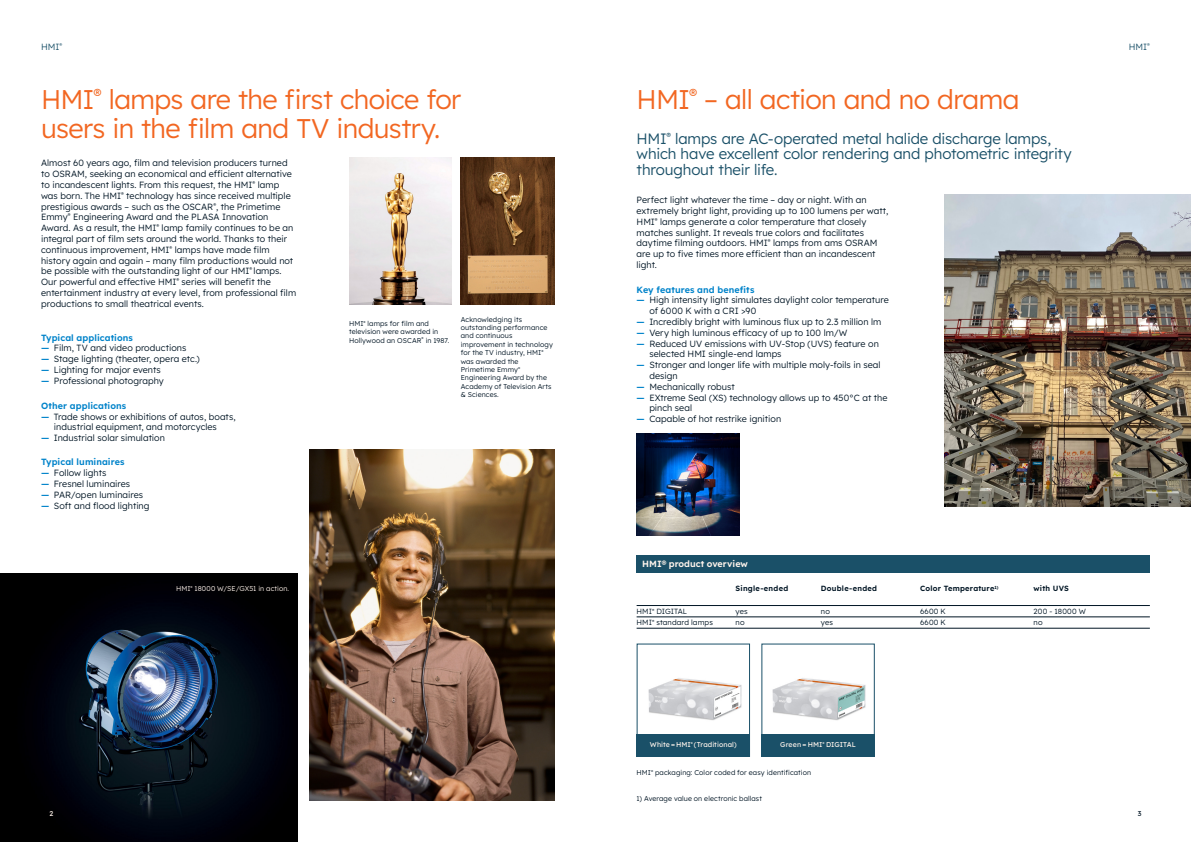
<style>
.page{position:relative;width:1191px;height:842px;background:#fff}
.page>*{position:absolute;margin:0;border:0;box-sizing:border-box;transform-origin:0 0}
.A4_Headline_27{font:300 27px/28.4px "Lexend";letter-spacing:-.025em;color:#f26722}
.A4_Headline_27-2{font:300 15px/15.8px "Lexend";letter-spacing:-.01em;color:#1a5068}
.A4_Copy_9{font:300 9px/10.8px "Lexend";letter-spacing:.005em;color:#001524}
.A4_Copy_Headline_9{font:600 9px "Lexend";letter-spacing:.005em;color:#0083ca}
.Copy{font:600 9px "Lexend";color:#fff4ec}
.A4_Copy_9-2{font:300 9px "Lexend";letter-spacing:-.005em;color:#1a5068}
.A4_Tablehead_7_5{font:600 7.5px "Lexend";letter-spacing:.03em;color:#001524}
.A4_Tables_7_5_Basic_Line{font:300 7.5px "Lexend";letter-spacing:.01em;color:#001524}
.A4_Tables_7_5_Basic_Line-2{font:300 7.5px "Lexend";letter-spacing:-.01em;color:#001524}
.A4_Tables_7_5_Basic_Line-3{font:300 7.5px "Lexend";letter-spacing:.03em;color:#001524}
.A4_Footnote_7_5{font:300 7px/8.4px "Lexend";letter-spacing:.015em;color:#001524}
.A4_Caption_7_5{font:7px "Lexend";letter-spacing:.005em;color:#fff4ec}
.A4_Caption_7_5-2{font:300 7px "Lexend";letter-spacing:.015em;color:#001524}
.A4_Footnote_7_5-2{font:300 7px "Lexend";letter-spacing:.01em;color:#fff4ec}
.A4_Copy_9-3{font:7px "Lexend";color:#fff4ec}
.A4_Copy_9-4{font:7px "Lexend";color:#001524}
.s1{font-weight:600;color:#0083ca}
</style>
<div class="page">
<img style="left:461px;top:157px;width:93px;height:148px">
<img style="left:309px;top:449px;width:245px;height:352px">
<img style="left:349px;top:157px;width:103px;height:148px">
<img style="left:0;top:574px;width:298px;height:268px">
<img style="left:772px;top:678px;width:94px;height:42px">
<div style="left:761px;top:734px;width:113px;height:23px;background:#1a5068"></div>
<img style="left:648px;top:678px;width:94px;height:42px">
<div style="left:636px;top:643px;width:114px;height:114px;border:1px solid #1a5068"></div>
<div style="left:636px;top:734px;width:114px;height:23px;background:#1a5068"></div>
<hr style="left:636px;top:605px;width:513px;height:1px;background:#001524">
<hr style="left:636px;top:617px;width:513px;height:1px;background:#001524">
<hr style="left:636px;top:628px;width:513px;height:1px;background:#001524">
<div style="left:636px;top:556px;width:513px;height:17px;background:#1a5068"></div>
<img style="left:944px;top:194px;width:247px;height:312px">
<img style="left:636px;top:434px;width:103px;height:102px">
<p class="A4_Copy_9-2" style="left:41px;top:40px;width:23px">HMI<sup>®</sup></p>
<p class="A4_Copy_9-2" style="left:1128px;top:40px;width:23px">HMI<sup>®</sup></p>
<p class="A4_Headline_27" style="left:41px;top:84px;width:422px">HMI<sup>®</sup> lamps are the first choice for users in the film and TV industry.</p>
<p class="A4_Copy_9" style="left:41px;top:157px;width:257px">Almost 60 years ago, film and television producers turned to OSRAM, seeking an economical and efficient alternative to incandescent lights. From this request, the HMI<sup>®</sup> lamp was born. The HMI<sup>®</sup> technology has since received multiple prestigious awards – such as the OSCAR<sup>®</sup>, the Primetime Emmy<sup>®</sup> Engineering Award and the PLASA Innovation Award. As a result, the HMI<sup>®</sup> lamp family continues to be an integral part of film sets around the world. Thanks to their continuous improvement, HMI<sup>®</sup> lamps have made film history again and again – many film productions would not be possible with the outstanding light of our HMI<sup>®</sup> lamps.<br>Our powerful and effective HMI<sup>®</sup> series will benefit the entertainment industry at every level, from professional film productions to small theatrical events.</p>
<p class="A4_Copy_Headline_9" style="left:41px;top:331px;width:93px">Typical applications</p>
<p class="A4_Copy_9" style="left:41px;top:342px;width:147px"><span class="s1">—</span> Film, TV and video productions</p>
<p class="A4_Copy_9" style="left:41px;top:353px;width:160px"><span class="s1">—</span> Stage lighting (theater, opera etc.)</p>
<p class="A4_Copy_9" style="left:41px;top:364px;width:121px"><span class="s1">—</span> Lighting for major events</p>
<p class="A4_Copy_9" style="left:41px;top:375px;width:124px"><span class="s1">—</span> Professional photography</p>
<p class="A4_Copy_Headline_9" style="left:41px;top:399px;width:87px">Other applications</p>
<p class="A4_Copy_9" style="left:54px;top:410px;width:183px;text-indent:-13px"><span class="s1">—</span> Trade shows or exhibitions of autos, boats, industrial equipment, and motorcycles</p>
<p class="A4_Copy_9" style="left:41px;top:432px;width:125px"><span class="s1">—</span> Industrial solar simulation</p>
<p class="A4_Copy_Headline_9" style="left:41px;top:456px;width:85px">Typical luminaires</p>
<p class="A4_Copy_9" style="left:41px;top:467px;width:67px"><span class="s1">—</span> Follow lights</p>
<p class="A4_Copy_9" style="left:41px;top:478px;width:91px"><span class="s1">—</span> Fresnel luminaires</p>
<p class="A4_Copy_9" style="left:41px;top:489px;width:103px"><span class="s1">—</span> PAR/open luminaires</p>
<p class="A4_Copy_9" style="left:41px;top:499px;width:110px"><span class="s1">—</span> Soft and flood lighting</p>
<p class="A4_Footnote_7_5-2" style="left:176px;top:583px;width:115px">HMI<sup>®</sup> 18000 W/SE/GX51 in action.</p>
<p class="A4_Footnote_7_5" style="left:349px;top:319px;width:102px">HMI<sup>®</sup> lamps for film and television were awarded in<br>Hollywood an OSCAR<sup>®</sup> in 1987.</p>
<p class="A4_Footnote_7_5" style="left:461px;top:315px;width:94px">Acknowledging its outstanding performance and continuous improvement in technology for the TV industry, HMI<sup>® </sup>was awarded the<br>Primetime Emmy<sup>®<br></sup>Engineering Award by the<br>Academy of Television Arts &amp; Sciences.</p>
<p class="A4_Headline_27" style="left:636px;top:84px;width:384px">HMI<sup>®</sup> – all action and no drama</p>
<p class="A4_Headline_27-2" style="left:636px;top:130px;width:436px">HMI<sup>®</sup> lamps are AC-operated metal halide discharge lamps, which have excellent color rendering and photometric integrity throughout their life.</p>
<p class="A4_Copy_9" style="left:636px;top:194px;width:253px">Perfect light whatever the time – day or night. With an extremely bright light, providing up to 100 lumens per watt, HMI<sup>®</sup> lamps generate a color temperature that closely matches sunlight. It reveals true colors and facilitates daytime filming outdoors. HMI<sup>®</sup> lamps from ams OSRAM are up to five times more efficient than an incandescent light.</p>
<p class="A4_Copy_Headline_9" style="left:636px;top:283px;width:119px">Key features and benefits</p>
<p class="A4_Copy_9" style="left:649px;top:294px;width:241px;text-indent:-13px"><span class="s1">—</span> High intensity light simulates daylight color temperature of 6000 K with a CRI &gt;90</p>
<p class="A4_Copy_9" style="left:636px;top:316px;width:246px"><span class="s1">—</span> Incredibly bright with luminous flux up to 2.3 million lm</p>
<p class="A4_Copy_9" style="left:636px;top:327px;width:212px"><span class="s1">—</span> Very high luminous efficacy of up to 100 lm/W</p>
<p class="A4_Copy_9" style="left:649px;top:337px;width:231px;text-indent:-13px"><span class="s1">—</span> Reduced UV emissions with UV-Stop (UVS) feature on selected HMI single-end lamps</p>
<p class="A4_Copy_9" style="left:649px;top:359px;width:233px;text-indent:-13px"><span class="s1">—</span> Stronger and longer life with multiple moly-foils in seal design</p>
<p class="A4_Copy_9" style="left:636px;top:381px;width:100px"><span class="s1">—</span> Mechanically robust</p>
<p class="A4_Copy_9" style="left:649px;top:391px;width:240px;text-indent:-13px"><span class="s1">—</span> EXtreme Seal (XS) technology allows up to 450°C at the pinch seal</p>
<p class="A4_Copy_9" style="left:636px;top:413px;width:146px"><span class="s1">—</span> Capable of hot restrike ignition</p>
<p class="Copy" style="left:642px;top:557px;width:107px">HMI® product overview</p>
<p class="A4_Tablehead_7_5" style="left:735px;top:583px;width:54px">Single-ended</p>
<p class="A4_Tablehead_7_5" style="left:821px;top:583px;width:58px">Double-ended</p>
<p class="A4_Tablehead_7_5" style="left:920px;top:583px;width:80px">Color Temperature<sup>1)</sup></p>
<p class="A4_Tablehead_7_5" style="left:1033px;top:583px;width:37px">with UVS</p>
<p class="A4_Tables_7_5_Basic_Line-2" style="left:636px;top:606px;width:52px">HMI<sup>®</sup> DIGITAL</p>
<p class="A4_Tables_7_5_Basic_Line" style="left:735px;top:606px;width:13px">yes</p>
<p class="A4_Tables_7_5_Basic_Line" style="left:821px;top:606px;width:10px">no</p>
<p class="A4_Tables_7_5_Basic_Line" style="left:920px;top:606px;width:27px">6600 K</p>
<p class="A4_Tables_7_5_Basic_Line-3" style="left:1033px;top:606px;width:54px">200 - 18000 W</p>
<p class="A4_Tables_7_5_Basic_Line" style="left:636px;top:617px;width:78px">HMI<sup>®</sup> standard lamps</p>
<p class="A4_Tables_7_5_Basic_Line" style="left:735px;top:617px;width:10px">no</p>
<p class="A4_Tables_7_5_Basic_Line" style="left:821px;top:617px;width:13px">yes</p>
<p class="A4_Tables_7_5_Basic_Line" style="left:920px;top:617px;width:27px">6600 K</p>
<p class="A4_Tables_7_5_Basic_Line" style="left:1033px;top:617px;width:10px">no</p>
<p class="A4_Caption_7_5" style="left:650px;top:740px;width:88px">White = HMI<sup>®</sup> (Traditional)</p>
<p class="A4_Caption_7_5" style="left:780px;top:740px;width:77px">Green = HMI<sup>®</sup> DIGITAL</p>
<p class="A4_Footnote_7_5" style="left:636px;top:768px;width:176px">HMI<sup>®</sup> packaging: Color coded for easy identification</p>
<p class="A4_Caption_7_5-2" style="left:636px;top:793px;width:127px">1) Average value on electronic ballast</p>
<p class="A4_Copy_9-3" style="left:50px;top:809px;width:5px">2</p>
<p class="A4_Copy_9-4" style="left:1137px;top:809px;width:5px">3</p>
</div>
